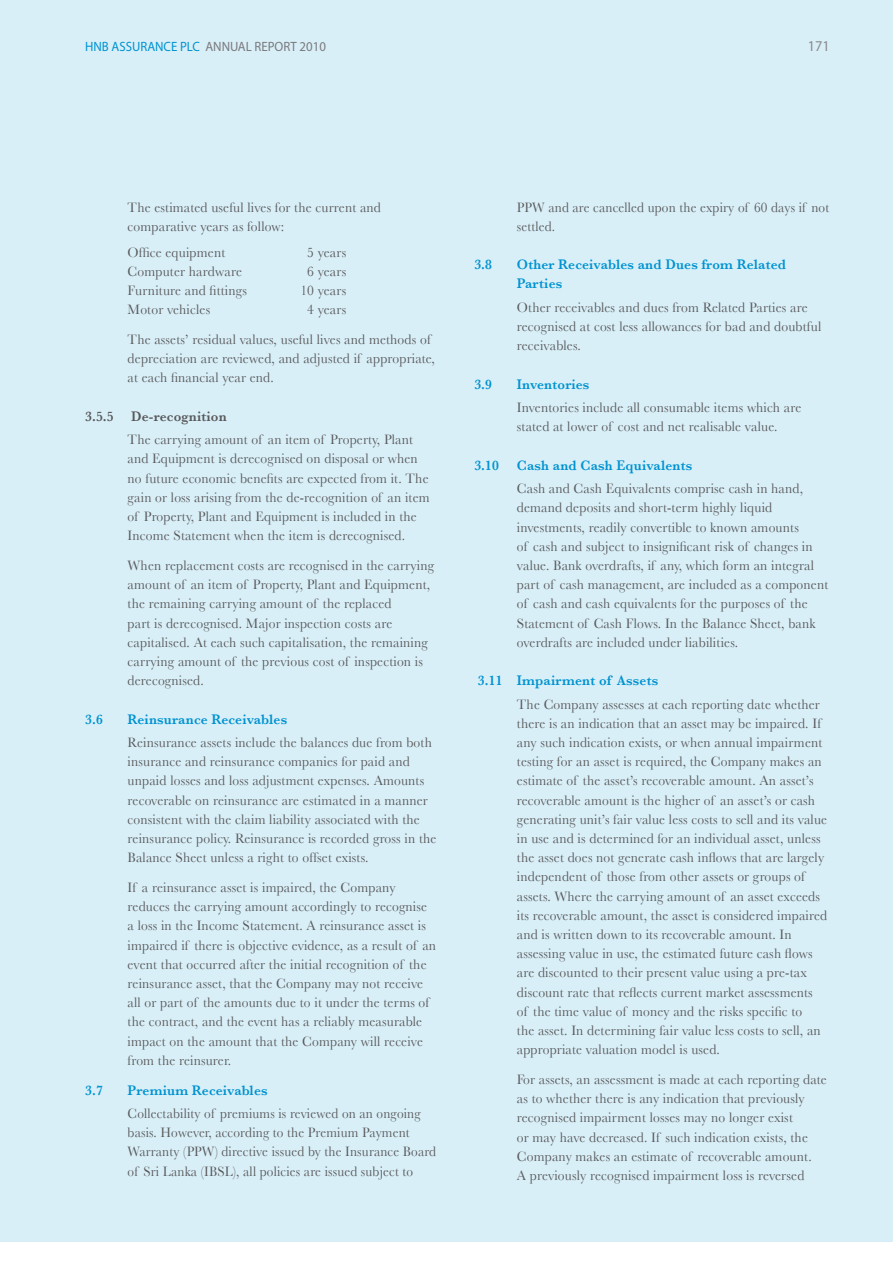
<style>
.page{position:relative;width:893px;height:1263px;background:#fff}
.page>*{position:absolute;margin:0;border:0;box-sizing:border-box;transform-origin:0 0}
.t1{font:15px "Myriad Pro";color:#888a8c;scale:.95 1}
.t2{font:14.25px/19.2px "Baskerville";letter-spacing:.015em;color:#58595b;scale:.95 1}
.t3{font:14.25px/19.2px "Baskerville";letter-spacing:.015em;color:#58595b;scale:.93 1}
.t4{font:600 14.25px/19.2px "Baskerville";letter-spacing:.015em;color:#0093d0;scale:.95 1}
.t5{font:600 14.25px "Baskerville";letter-spacing:.015em;color:#58595b;scale:.95 1}
.t6{font:13.5px "Myriad Pro";color:#797a7d;scale:.95 1}
.s1{color:#0093d0}
</style>
<div class="page">
<div style="left:0;top:0;width:892px;height:1242px;background:#d9eff8"></div>
<p class="t6" style="left:85px;top:41px;width:255px"><span class="s1">HNB ASSURANCE PLC</span> ANNUAL REPORT 2010</p>
<p class="t1" style="left:808px;top:40px;width:25px">171</p>
<p class="t2" style="left:128px;top:198px;width:268px">The estimated useful lives for the current and comparative years as follow:</p>
<p class="t2" style="left:128px;top:242px;width:104px">Office equipment</p>
<p class="t2" style="left:307px;top:242px;width:42px">5 years</p>
<p class="t2" style="left:128px;top:261px;width:122px">Computer hardware</p>
<p class="t2" style="left:307px;top:261px;width:42px">6 years</p>
<p class="t2" style="left:128px;top:281px;width:127px">Furniture and fittings</p>
<p class="t2" style="left:300px;top:281px;width:50px">10 years</p>
<p class="t2" style="left:128px;top:300px;width:88px">Motor vehicles</p>
<p class="t2" style="left:128px;top:295px;width:320px;line-height:29.8px;text-indent:180px">4 years<br>The assets’ residual values, useful lives and methods of</p>
<p class="t2" style="left:128px;top:349px;width:325px">depreciation are reviewed, and adjusted if appropriate, at each financial year end.</p>
<p class="t5" style="left:85px;top:408px;width:151px">3.5.5 De-recognition</p>
<p class="t2" style="left:128px;top:430px;width:319px">The carrying amount of an item of Property, Plant and Equipment is derecognised on disposal or when no future economic benefits are expected from it. The gain or loss arising from the de-recognition of an item of Property, Plant and Equipment is included in the Income Statement when the item is derecognised.</p>
<p class="t2" style="left:128px;top:556px;width:324px">When replacement costs are recognised in the carrying amount of an item of Property, Plant and Equipment, the remaining carrying amount of the replaced<br>part is derecognised. Major inspection costs are capitalised. At each such capitalisation, the remaining carrying amount of the previous cost of inspection is derecognised.</p>
<p class="t4" style="left:85px;top:709px;width:20px">3.6</p>
<p class="t4" style="left:128px;top:709px;width:169px">Reinsurance Receivables</p>
<p class="t2" style="left:128px;top:733px;width:326px">Reinsurance assets include the balances due from both insurance and reinsurance companies for paid and unpaid losses and loss adjustment expenses. Amounts recoverable on reinsurance are estimated in a manner consistent with the claim liability associated with the reinsurance policy. Reinsurance is recorded gross in the Balance Sheet unless a right to offset exists.</p>
<p class="t2" style="left:128px;top:878px;width:326px">If a reinsurance asset is impaired, the Company reduces the carrying amount accordingly to recognise a loss in the Income Statement. A reinsurance asset is impaired if there is objective evidence, as a result of an event that occurred after the initial recognition of the reinsurance asset, that the Company may not receive all or part of the amounts due to it under the terms of the contract, and the event has a reliably measurable impact on the amount that the Company will receive from the reinsurer.</p>
<p class="t4" style="left:85px;top:1080px;width:20px">3.7</p>
<p class="t4" style="left:128px;top:1080px;width:149px">Premium Receivables</p>
<p class="t3" style="left:128px;top:1104px;width:333px">Collectability of premiums is reviewed on an ongoing basis. However, according to the Premium Payment Warranty (PPW) directive issued by the Insurance Board of Sri Lanka (IBSL), all policies are issued subject to</p>
<p class="t3" style="left:517px;top:198px;width:337px">PPW and are cancelled upon the expiry of 60 days if not settled.</p>
<p class="t4" style="left:474px;top:255px;width:20px">3.8</p>
<p class="t4" style="left:517px;top:255px;width:285px">Other Receivables and Dues from Related<br>Parties</p>
<p class="t2" style="left:517px;top:298px;width:322px">Other receivables and dues from Related Parties are recognised at cost less allowances for bad and doubtful receivables.</p>
<p class="t4" style="left:474px;top:374px;width:20px">3.9</p>
<p class="t4" style="left:517px;top:374px;width:78px">Inventories</p>
<p class="t2" style="left:517px;top:398px;width:301px">Inventories include all consumable items which are stated at lower of cost and net realisable value.</p>
<p class="t4" style="left:474px;top:455px;width:27px">3.10</p>
<p class="t4" style="left:517px;top:455px;width:186px">Cash and Cash Equivalents</p>
<p class="t2" style="left:517px;top:479px;width:329px">Cash and Cash Equivalents comprise cash in hand, demand deposits and short-term highly liquid investments, readily convertible to known amounts<br>of cash and subject to insignificant risk of changes in value. Bank overdrafts, if any, which form an integral part of cash management, are included as a component of cash and cash equivalents for the purposes of the Statement of Cash Flows. In the Balance Sheet, bank overdrafts are included under liabilities.</p>
<p class="t4" style="left:478px;top:671px;width:191px">3.11 Impairment of Assets</p>
<p class="t2" style="left:517px;top:694px;width:328px">The Company assesses at each reporting date whether there is an indication that an asset may be impaired. If any such indication exists, or when annual impairment testing for an asset is required, the Company makes an estimate of the asset’s recoverable amount. An asset’s recoverable amount is the higher of an asset’s or cash generating unit’s fair value less costs to sell and its value in use and is determined for an individual asset, unless the asset does not generate cash inflows that are largely independent of those from other assets or groups of assets. Where the carrying amount of an asset exceeds its recoverable amount, the asset is considered impaired and is written down to its recoverable amount. In assessing value in use, the estimated future cash flows are discounted to their present value using a pre-tax discount rate that reflects current market assessments<br>of the time value of money and the risks specific to<br>the asset. In determining fair value less costs to sell, an appropriate valuation model is used.</p>
<p class="t2" style="left:517px;top:1070px;width:328px">For assets, an assessment is made at each reporting date as to whether there is any indication that previously recognised impairment losses may no longer exist<br>or may have decreased. If such indication exists, the Company makes an estimate of recoverable amount.<br>A previously recognised impairment loss is reversed</p>
</div>
